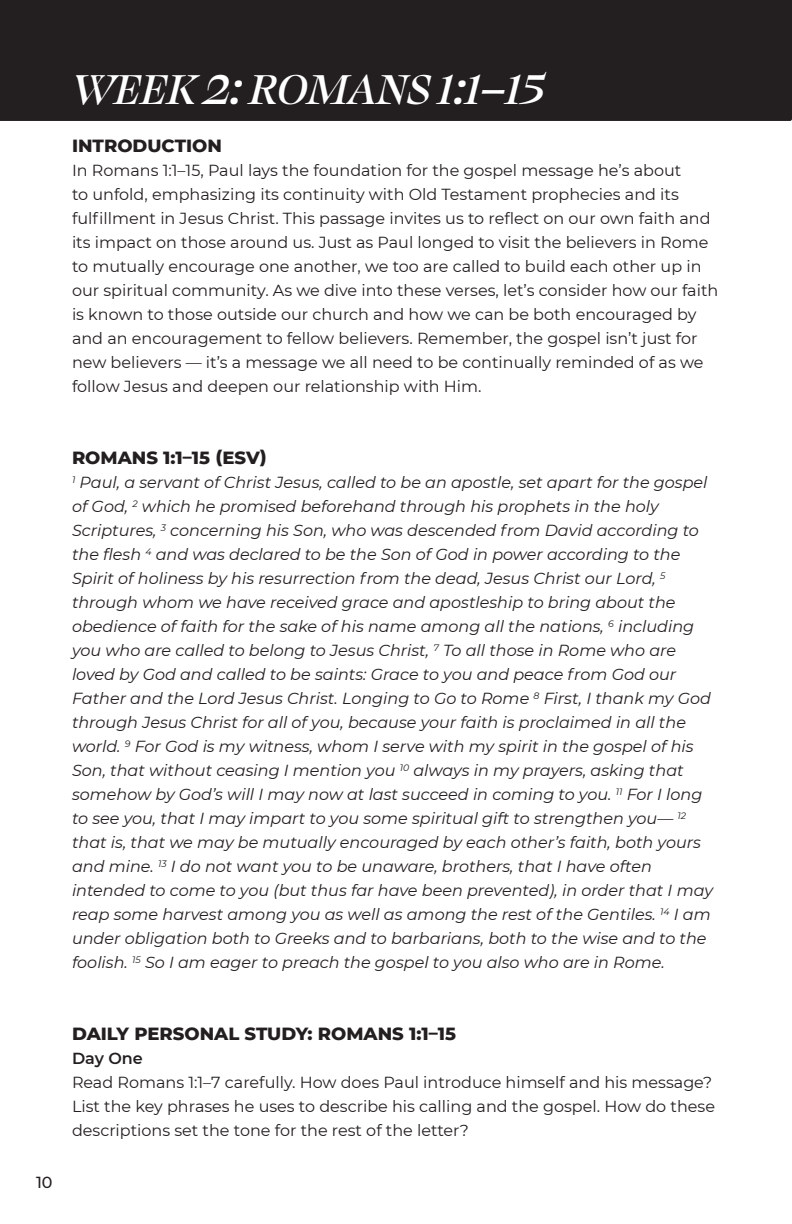
<style>
.page{position:relative;width:792px;height:1224px;background:#fff}
.page>*{position:absolute;margin:0;border:0;box-sizing:border-box;transform-origin:0 0}
.t1{font:italic 500 48px "Swear Display";color:#fff}
.t2{font:800 18px "Montserrat";color:#231f20}
.t3{font:italic 16px/24px "Montserrat";color:#231f20}
.t4{font:16px/24px "Montserrat";color:#231f20}
.t5{font:600 16px "Montserrat";color:#231f20}
.t6{font:500 16px "Montserrat";color:#231f20}
</style>
<div class="page">
<div style="left:0;top:0;width:792px;height:121px;background:#231f20"></div>
<p class="t1" style="left:72px;top:59px;width:474px">WEEK 2: ROMANS 1:1–15</p>
<p class="t2" style="left:72px;top:133px;width:152px">INTRODUCTION</p>
<p class="t4" style="left:72px;top:158px;width:611px">In Romans 1:1–15, Paul lays the foundation for the gospel message he’s about</p>
<p class="t4" style="left:72px;top:182px;width:648px">to unfold, emphasizing its continuity with Old Testament prophecies and its fulfillment in Jesus Christ. This passage invites us to reflect on our own faith and its impact on those around us. Just as Paul longed to visit the believers in Rome to mutually encourage one another, we too are called to build each other up in our spiritual community. As we dive into these verses, let’s consider how our faith is known to those outside our church and how we can be both encouraged by and an encouragement to fellow believers. Remember, the gospel isn’t just for new believers — it’s a message we all need to be continually reminded of as we follow Jesus and deepen our relationship with Him.</p>
<p class="t2" style="left:72px;top:445px;width:196px">ROMANS 1:1–15 (ESV)</p>
<p class="t3" style="left:72px;top:470px;width:643px"><sup>1</sup> Paul, a servant of Christ Jesus, called to be an apostle, set apart for the gospel of God, <sup>2</sup> which he promised beforehand through his prophets in the holy Scriptures, <sup>3</sup> concerning his Son, who was descended from David according to the flesh <sup>4</sup> and was declared to be the Son of God in power according to the Spirit of holiness by his resurrection from the dead, Jesus Christ our Lord, <sup>5 </sup>through whom we have received grace and apostleship to bring about the obedience of faith for the sake of his name among all the nations, <sup>6</sup> including you who are called to belong to Jesus Christ, <sup>7</sup> To all those in Rome who are loved by God and called to be saints: Grace to you and peace from God our Father and the Lord Jesus Christ. Longing to Go to Rome <sup>8</sup> First, I thank my God through Jesus Christ for all of you, because your faith is proclaimed in all the world. <sup>9</sup> For God is my witness, whom I serve with my spirit in the gospel of his Son, that without ceasing I mention you <sup>10</sup> always in my prayers, asking that somehow by God’s will I may now at last succeed in coming to you. <sup>11</sup> For I long to see you, that I may impart to you some spiritual gift to strengthen you— <sup>12 </sup>that is, that we may be mutually encouraged by each other’s faith, both yours and mine. <sup>13</sup> I do not want you to be unaware, brothers, that I have often intended to come to you (but thus far have been prevented), in order that I may reap some harvest among you as well as among the rest of the Gentiles. <sup>14</sup> I am under obligation both to Greeks and to barbarians, both to the wise and to the foolish. <sup>15</sup> So I am eager to preach the gospel to you also who are in Rome.</p>
<p class="t6" style="left:36px;top:1171px;width:18px">10</p>
<p class="t2" style="left:72px;top:1021px;width:386px">DAILY PERSONAL STUDY: ROMANS 1:1–15</p>
<p class="t5" style="left:72px;top:1047px;width:72px">Day One</p>
<p class="t4" style="left:72px;top:1070px;width:645px">Read Romans 1:1–7 carefully. How does Paul introduce himself and his message?<br>List the key phrases he uses to describe his calling and the gospel. How do these descriptions set the tone for the rest of the letter?</p>
</div>
